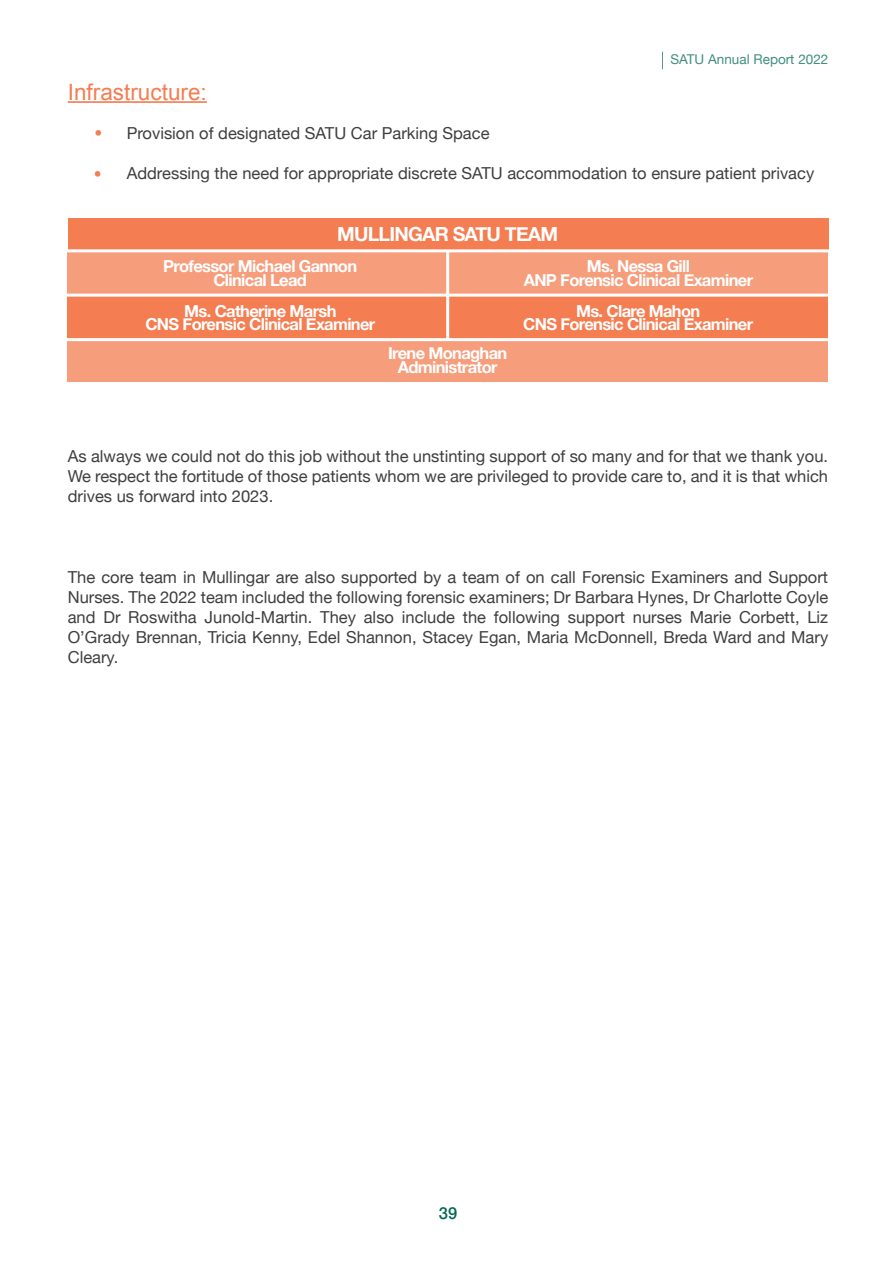
<style>
.page{position:relative;width:893px;height:1263px;background:#fff}
.page>*{position:absolute;margin:0;border:0;box-sizing:border-box;transform-origin:0 0}
.t1{font:25.5px/41.7px "Helvetica Neue";color:#f47d51}
.t2{font:22.5px "Arial";color:#f47d51}
.t3{font:700 19.5px "Helvetica Neue";letter-spacing:-.04em;color:#fff}
.t4{font:16.5px/19.8px "Helvetica Neue";color:#3e3e3f;text-align:justify}
.t5{font:700 16.5px/13.8px "Helvetica Neue";letter-spacing:-.04em;color:#fff;text-align:center}
.t6{font:500 16.5px "Helvetica Neue";color:#006756}
.t7{font:13.5px "Helvetica Neue";color:rgb(0 103 86/.75)}
</style>
<div class="page">
<div style="left:68px;top:338px;width:760px;height:44px;background:#f69d7c"></div>
<div style="left:68px;top:295px;width:760px;height:43px;background:#f47d51"></div>
<div style="left:68px;top:251px;width:760px;height:44px;background:#f69d7c"></div>
<div style="left:68px;top:218px;width:760px;height:33px;background:#f47d51"></div>
<hr style="left:68px;top:101px;width:139px;height:2px;background:#f47d51">
<hr style="left:52px;top:249px;width:792px;height:3px;background:#fff">
<hr style="left:52px;top:338px;width:792px;height:3px;background:#fff">
<hr style="left:52px;top:294px;width:792px;height:3px;background:#fff">
<hr style="left:446px;top:251px;width:3px;height:89px;background:#fff">
<svg style="left:662px;top:52px;width:1px;height:17px"></svg>
<h2 class="t2" style="left:68px;top:77px;width:141px">Infrastructure:</h2>
<p class="t7" style="left:670px;top:49px;width:159px">SATU Annual Report 2022</p>
<h1 class="t1" style="left:93px;top:113px;width:11px">• •</h1>
<p class="t4" style="left:127px;top:124px;width:364px">Provision of designated SATU Car Parking Space</p>
<p class="t4" style="left:127px;top:165px;width:689px">Addressing the need for appropriate discrete SATU accommodation to ensure patient privacy</p>
<p class="t3" style="left:337px;top:219px;width:223px">MULLINGAR SATU TEAM</p>
<p class="t5" style="left:163px;top:260px;width:195px">Professor Michael Gannon<br>Clinical Lead</p>
<p class="t5" style="left:524px;top:260px;width:231px">Ms. Nessa Gill<br>ANP Forensic Clinical Examiner</p>
<p class="t5" style="left:145px;top:304px;width:231px">Ms. Catherine Marsh<br>CNS Forensic Clinical Examiner</p>
<p class="t5" style="left:523px;top:304px;width:231px">Ms. Clare Mahon<br>CNS Forensic Clinical Examiner</p>
<p class="t5" style="left:388px;top:347px;width:121px">Irene Monaghan<br>Administrator</p>
<p class="t4" style="left:68px;top:447px;width:762px">As always we could not do this job without the unstinting support of so many and for that we thank you.<br>We respect the fortitude of those patients whom we are privileged to provide care to, and it is that which drives us forward into 2023.</p>
<p class="t4" style="left:68px;top:568px;width:762px">The core team in Mullingar are also supported by a team of on call Forensic Examiners and Support Nurses. The 2022 team included the following forensic examiners; Dr Barbara Hynes, Dr Charlotte Coyle and Dr Roswitha Junold-Martin. They also include the following support nurses Marie Corbett, Liz O’Grady Brennan, Tricia Kenny, Edel Shannon, Stacey Egan, Maria McDonnell, Breda Ward and Mary Cleary.</p>
<p class="t6" style="left:439px;top:1200px;width:20px">39</p>
</div>
